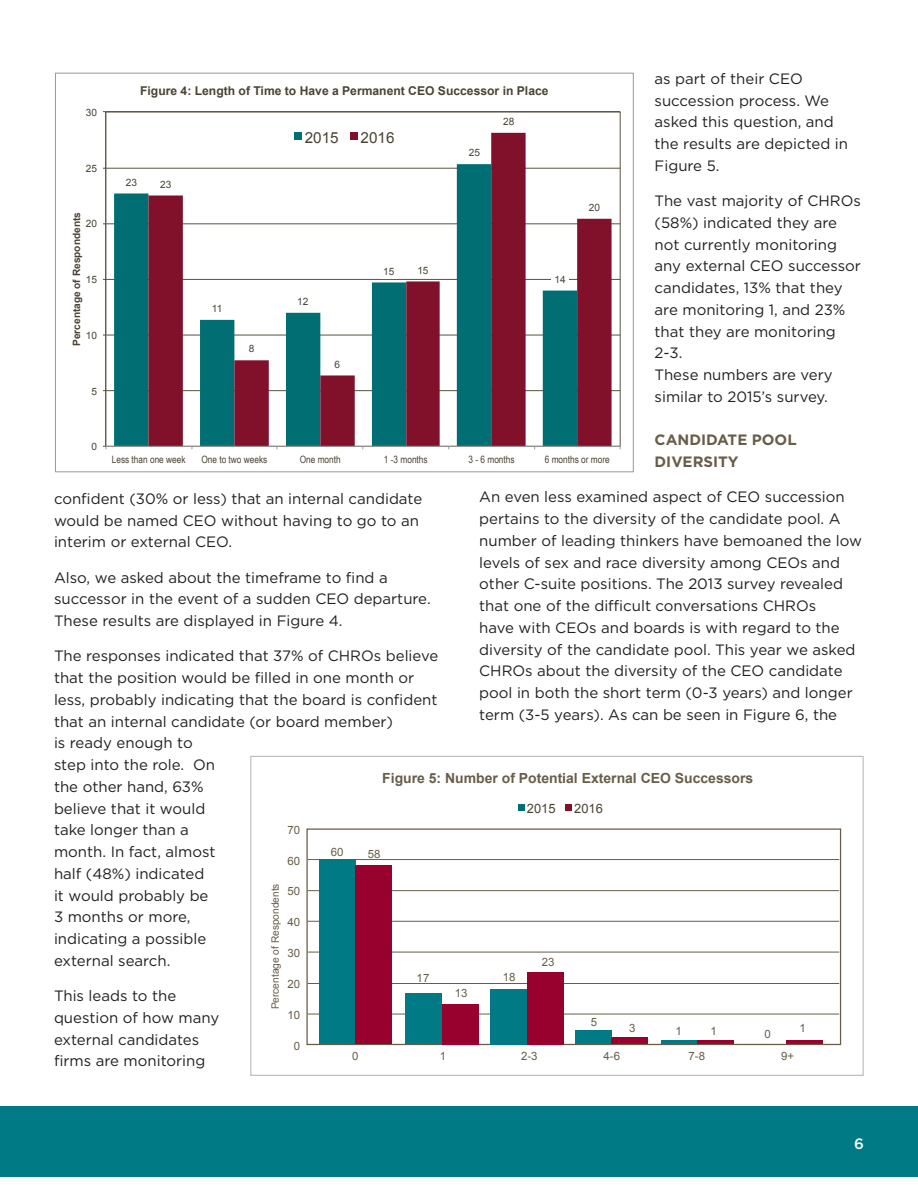
<style>
.page{position:relative;width:918px;height:1188px;background:#fff}
.page>*{position:absolute;margin:0;border:0;box-sizing:border-box;transform-origin:0 0}
.t1{font:700 16.95px "Arial";color:#4a4334}
.t2{font:15.3px "Arial";color:#4a4334}
.t3{font:15px/21.8px "Gotham";color:#231f20}
.t4{font:700 15px/21.8px "Gotham";color:#685d49}
.t5{font:500 15px "Gotham";color:#fff}
.t6{font:700 14.4px "Arial";color:#4a4334}
.t7{font:700 13.95px "Arial";color:#685d49}
.t8{font:12.9px "Arial";color:#4a4334}
.t9{font:700 12.15px "Arial";color:#4a4334}
.t10{font:11.4px "Arial";color:#685d49}
.t11{font:10.2px "Arial";color:#685d49}
.t12{font:10.05px "Arial Narrow";color:#4a4334}
.t13{font:10.05px "Arial";color:#4a4334}
.t14{font:700 10.05px "Arial";color:#4a4334}
</style>
<div class="page">
<div style="left:0;top:1106px;width:918px;height:71px;background:#007b85"></div>
<hr style="left:106px;top:390px;width:514px;height:1px;background:#5b5443">
<hr style="left:106px;top:335px;width:514px;height:1px;background:#5b5443">
<hr style="left:106px;top:279px;width:514px;height:1px;background:#5b5443">
<hr style="left:106px;top:223px;width:514px;height:1px;background:#5b5443">
<hr style="left:106px;top:168px;width:514px;height:1px;background:#5b5443">
<svg style="left:114px;top:167px;width:34px;height:279px;background:#11777b"></svg>
<svg style="left:148px;top:133px;width:464px;height:313px"></svg>
<hr style="left:105px;top:112px;width:1px;height:334px;background:#5b5443">
<hr style="left:106px;top:446px;width:514px;height:1px;background:#9a9a9a">
<div style="left:123px;top:175px;width:17px;height:15px;background:#fff"></div>
<div style="left:209px;top:301px;width:16px;height:15px;background:#fff"></div>
<div style="left:294px;top:293px;width:18px;height:16px;background:#fff"></div>
<div style="left:380px;top:264px;width:17px;height:15px;background:#fff"></div>
<div style="left:466px;top:145px;width:17px;height:15px;background:#fff"></div>
<div style="left:551px;top:271px;width:18px;height:15px;background:#fff"></div>
<div style="left:157px;top:176px;width:17px;height:15px;background:#fff"></div>
<div style="left:246px;top:341px;width:11px;height:15px;background:#fff"></div>
<div style="left:331px;top:356px;width:12px;height:16px;background:#fff"></div>
<div style="left:414px;top:262px;width:18px;height:15px;background:#fff"></div>
<div style="left:586px;top:200px;width:17px;height:15px;background:#fff"></div>
<svg style="left:518px;top:804px;width:54px;height:7px"></svg>
<div style="left:575px;top:1030px;width:36px;height:14px;background:#007b85"></div>
<div style="left:612px;top:1037px;width:36px;height:7px;background:#98012d"></div>
<hr style="left:661px;top:1040px;width:36px;height:4px;background:#007b85">
<hr style="left:697px;top:1040px;width:37px;height:4px;background:#98012d">
<hr style="left:786px;top:1040px;width:36px;height:4px;background:#98012d">
<div style="left:306px;top:828px;width:535px;height:217px;border:1px solid #685d49"></div>
<hr style="left:308px;top:859px;width:531px;height:1px;background:#685d49">
<hr style="left:308px;top:890px;width:531px;height:1px;background:#685d49">
<hr style="left:308px;top:921px;width:531px;height:1px;background:#685d49">
<hr style="left:308px;top:952px;width:531px;height:1px;background:#685d49">
<hr style="left:308px;top:983px;width:531px;height:1px;background:#685d49">
<hr style="left:308px;top:1014px;width:531px;height:1px;background:#685d49">
<div style="left:319px;top:860px;width:36px;height:184px;background:#007b85"></div>
<div style="left:356px;top:865px;width:36px;height:179px;background:#98012d"></div>
<div style="left:406px;top:993px;width:36px;height:51px;background:#007b85"></div>
<div style="left:442px;top:1004px;width:36px;height:40px;background:#98012d"></div>
<div style="left:491px;top:989px;width:36px;height:55px;background:#007b85"></div>
<div style="left:527px;top:972px;width:36px;height:72px;background:#98012d"></div>
<svg style="left:266px;top:132px;width:147px;height:30px"></svg>
<p class="t3" style="left:655px;top:67px;width:195px">as part of their CEO succession process. We asked this question, and the results are depicted in<br>Figure 5.</p>
<p class="t3" style="left:655px;top:190px;width:208px">The vast majority of CHROs (58%) indicated they are not currently monitoring any external CEO successor candidates, 13% that they are monitoring 1, and 23% that they are monitoring<br>2-3.<br>These numbers are very similar to 2015’s survey.</p>
<p class="t4" style="left:655px;top:429px;width:144px">CANDIDATE POOL<br>DIVERSITY</p>
<p class="t3" style="left:479px;top:486px;width:384px">An even less examined aspect of CEO succession pertains to the diversity of the candidate pool. A number of leading thinkers have bemoaned the low levels of sex and race diversity among CEOs and other C-suite positions. The 2013 survey revealed that one of the difficult conversations CHROs<br>have with CEOs and boards is with regard to the diversity of the candidate pool. This year we asked CHROs about the diversity of the CEO candidate pool in both the short term (0-3 years) and longer term (3-5 years). As can be seen in Figure 6, the</p>
<p class="t9" style="left:140px;top:83px;width:410px">Figure 4: Length of Time to Have a Permanent CEO Successor in Place</p>
<p class="t1" style="left:116px;top:84px;width:452px">Figure 5: Number of Potential External CEO Successors</p>
<p class="t2" style="left:305px;top:127px;width:35px">2015</p>
<p class="t2" style="left:361px;top:127px;width:35px">2016</p>
<p class="t13" style="left:86px;top:106px;width:13px">30</p>
<p class="t13" style="left:503px;top:115px;width:13px">28</p>
<p class="t13" style="left:469px;top:146px;width:13px">25</p>
<p class="t13" style="left:86px;top:162px;width:13px">25</p>
<p class="t13" style="left:126px;top:176px;width:13px">23</p>
<p class="t13" style="left:160px;top:177px;width:13px">23</p>
<p class="t13" style="left:589px;top:201px;width:13px">20</p>
<p class="t14" style="left:70px;top:346px;width:135px;rotate:-90deg">Percentage of Respondents</p>
<p class="t13" style="left:86px;top:217px;width:13px">20</p>
<p class="t13" style="left:417px;top:264px;width:13px">15</p>
<p class="t13" style="left:383px;top:265px;width:13px">15</p>
<p class="t13" style="left:555px;top:273px;width:13px">14</p>
<p class="t13" style="left:86px;top:273px;width:13px">15</p>
<p class="t13" style="left:297px;top:295px;width:13px">12</p>
<p class="t13" style="left:212px;top:302px;width:12px">11</p>
<p class="t13" style="left:86px;top:329px;width:13px">10</p>
<p class="t13" style="left:249px;top:342px;width:7px">8</p>
<p class="t13" style="left:334px;top:358px;width:7px">6</p>
<p class="t13" style="left:91px;top:385px;width:7px">5</p>
<p class="t13" style="left:91px;top:440px;width:7px">0</p>
<p class="t12" style="left:112px;top:452px;width:75px">Less than one week</p>
<p class="t12" style="left:201px;top:452px;width:67px">One to two weeks</p>
<p class="t12" style="left:300px;top:452px;width:43px">One month</p>
<p class="t12" style="left:384px;top:452px;width:45px">1 -3 months</p>
<p class="t12" style="left:469px;top:452px;width:48px">3 - 6 months</p>
<p class="t12" style="left:545px;top:452px;width:66px">6 months or more</p>
<p class="t2" style="left:405px;top:451px;width:10px">5</p>
<p class="t3" style="left:54px;top:487px;width:370px">confident (30% or less) that an internal candidate would be named CEO without having to go to an interim or external CEO.</p>
<p class="t3" style="left:54px;top:566px;width:378px">Also, we asked about the timeframe to find a successor in the event of a sudden CEO departure.<br>These results are displayed in Figure 4.</p>
<p class="t3" style="left:54px;top:645px;width:386px">The responses indicated that 37% of CHROs believe that the position would be filled in one month or less, probably indicating that the board is confident that an internal candidate (or board member)<br>is ready enough to<br>step into the role. On<br>the other hand, 63%<br>believe that it would<br>take longer than a<br>month. In fact, almost<br>half (48%) indicated<br>it would probably be<br>3 months or more,<br>indicating a possible<br>external search.</p>
<p class="t3" style="left:54px;top:985px;width:167px">This leads to the question of how many external candidates firms are monitoring</p>
<p class="t2" style="left:100px;top:509px;width:10px">0</p>
<p class="t2" style="left:207px;top:509px;width:10px">1</p>
<p class="t2" style="left:307px;top:509px;width:24px">2-3</p>
<p class="t2" style="left:520px;top:509px;width:24px">7-8</p>
<p class="t2" style="left:629px;top:509px;width:19px">9+</p>
<p class="t6" style="left:367px;top:763px;width:383px">Figure 5: Number of Potential External CEO Successors</p>
<p class="t8" style="left:527px;top:800px;width:30px">2015</p>
<p class="t8" style="left:574px;top:800px;width:30px">2016</p>
<p class="t7" style="left:382px;top:769px;width:372px">Figure 5: Number of Potential External CEO Successors</p>
<p class="t10" style="left:287px;top:822px;width:14px">70</p>
<p class="t10" style="left:287px;top:853px;width:14px">60</p>
<p class="t10" style="left:287px;top:884px;width:14px">50</p>
<p class="t10" style="left:287px;top:915px;width:14px">40</p>
<p class="t10" style="left:287px;top:946px;width:14px">30</p>
<p class="t10" style="left:287px;top:976px;width:14px">20</p>
<p class="t10" style="left:287px;top:1007px;width:14px">10</p>
<p class="t10" style="left:294px;top:1038px;width:8px">0</p>
<p class="t10" style="left:331px;top:844px;width:14px">60</p>
<p class="t10" style="left:368px;top:846px;width:14px">58</p>
<p class="t8" style="left:286px;top:874px;width:16px">60</p>
<p class="t11" style="left:268px;top:1009px;width:127px;rotate:-90deg">Percentage of Respondents</p>
<p class="t8" style="left:266px;top:1059px;width:162px;rotate:-90deg">Percentage of Respondents</p>
<p class="t8" style="left:286px;top:913px;width:16px">50</p>
<p class="t8" style="left:286px;top:952px;width:16px">40</p>
<p class="t10" style="left:542px;top:955px;width:14px">23</p>
<p class="t10" style="left:503px;top:969px;width:14px">18</p>
<p class="t10" style="left:417px;top:970px;width:14px">17</p>
<p class="t10" style="left:455px;top:985px;width:14px">13</p>
<p class="t10" style="left:591px;top:1015px;width:8px">5</p>
<p class="t10" style="left:800px;top:1021px;width:8px">1</p>
<p class="t10" style="left:629px;top:1021px;width:8px">3</p>
<p class="t10" style="left:676px;top:1024px;width:8px">1</p>
<p class="t10" style="left:710px;top:1024px;width:8px">1</p>
<p class="t10" style="left:765px;top:1027px;width:8px">0</p>
<p class="t8" style="left:286px;top:1030px;width:16px">20</p>
<p class="t10" style="left:352px;top:1048px;width:8px">0</p>
<p class="t10" style="left:440px;top:1048px;width:8px">1</p>
<p class="t10" style="left:521px;top:1048px;width:18px">2-3</p>
<p class="t10" style="left:604px;top:1048px;width:18px">4-6</p>
<p class="t10" style="left:689px;top:1048px;width:18px">7-8</p>
<p class="t10" style="left:781px;top:1048px;width:15px">9+</p>
<p class="t5" style="left:854px;top:1134px;width:11px">6</p>
</div>
